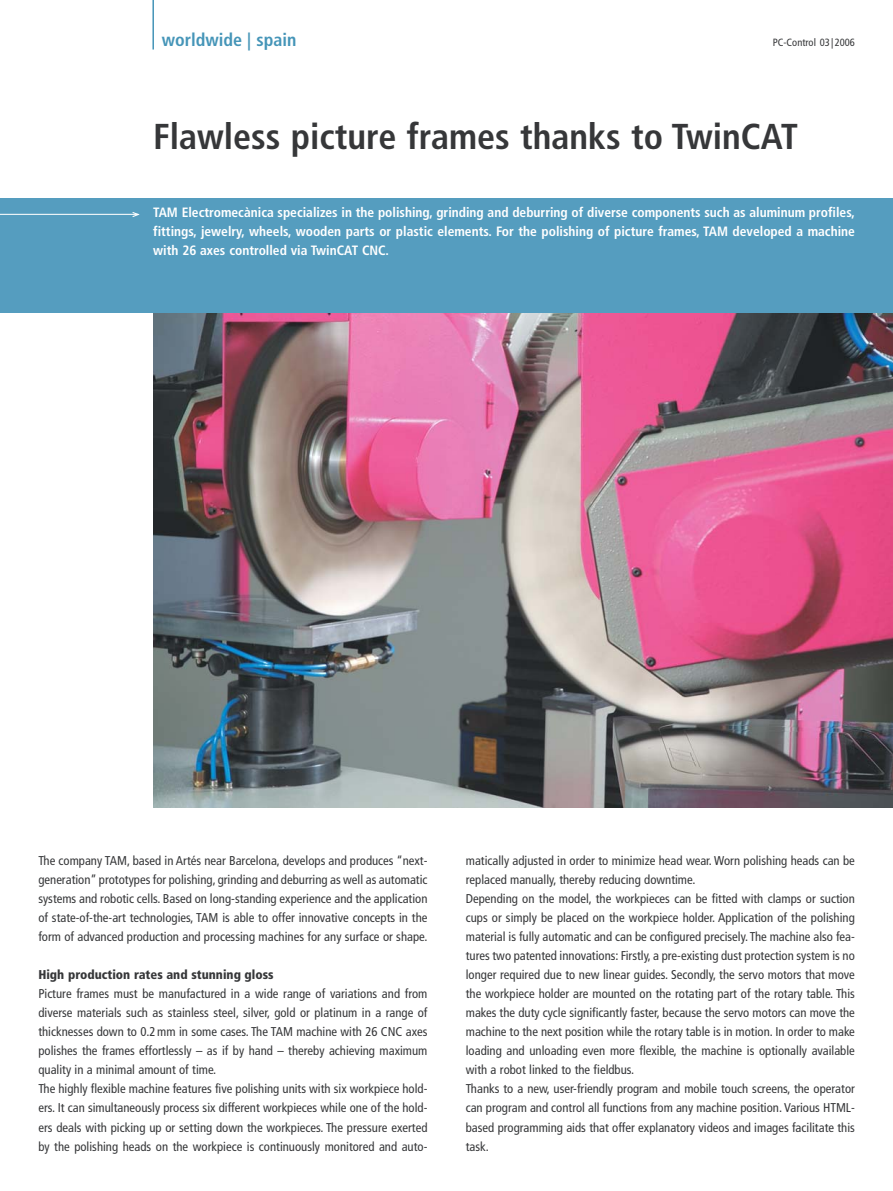
<style>
.page{position:relative;width:893px;height:1191px;background:#fff}
.page>*{position:absolute;margin:0;border:0;box-sizing:border-box;transform-origin:0 0}
.t1{font:700 condensed 36px "Frutiger";color:#363739}
.t2{font:700 condensed 18px "Frutiger";color:#4595b8}
.t3{font:700 condensed 13.5px/19px "Frutiger";color:#fff;text-align:justify}
.t4{font:condensed 12.75px/19px "Frutiger";color:#363739}
.t5{font:900 condensed 12.75px "Frutiger";color:#363739}
.t6{font:condensed 10.5px "Frutiger";color:#363739}
</style>
<div class="page">
<img style="left:0;top:0;width:893px;height:808px">
<h2 class="t2" style="left:162px;top:32px;width:136px">worldwide | spain</h2>
<p class="t6" style="left:773px;top:38px;width:84px">PC-Control 03 | 2006</p>
<h1 class="t1" style="left:153px;top:122px;width:646px">Flawless picture frames thanks to TwinCAT</h1>
<p class="t3" style="left:153px;top:204px;width:703px">TAM Electromecànica specializes in the polishing, grinding and deburring of diverse components such as aluminum profiles, fittings, jewelry, wheels, wooden parts or plastic elements. For the polishing of picture frames, TAM developed a machine with 26 axes controlled via TwinCAT CNC.</p>
<p class="t4" style="left:38px;top:852px;width:391px;text-align:justify">The company TAM, based in Artés near Barcelona, develops and produces “next&shy;generation” prototypes for polishing, grinding and deburring as well as automatic systems and robotic cells. Based on long-standing experience and the application of state-of-the-art technologies, TAM is able to offer innovative concepts in the form of advanced production and processing machines for any surface or shape.</p>
<p class="t5" style="left:38px;top:970px;width:237px">High production rates and stunning gloss</p>
<p class="t4" style="left:38px;top:985px;width:391px">Picture frames must be manufactured in a wide range of variations and from diverse materials such as stainless steel, silver, gold or platinum in a range of thicknesses down to 0.2 mm in some cases. The TAM machine with 26 CNC axes polishes the frames effortlessly – as if by hand – thereby achieving maximum quality in a minimal amount of time.<br>The highly flexible machine features five polishing units with six workpiece hold&shy;ers. It can simultaneously process six different workpieces while one of the hold&shy;ers deals with picking up or setting down the workpieces. The pressure exerted by the polishing heads on the workpiece is continuously monitored and auto-</p>
<p class="t4" style="left:466px;top:852px;width:391px">matically adjusted in order to minimize head wear. Worn polishing heads can be replaced manually, thereby reducing downtime.<br>Depending on the model, the workpieces can be fitted with clamps or suction cups or simply be placed on the workpiece holder. Application of the polishing material is fully automatic and can be configured precisely. The machine also fea&shy;tures two patented innovations: Firstly, a pre-existing dust protection system is no longer required due to new linear guides. Secondly, the servo motors that move the workpiece holder are mounted on the rotating part of the rotary table. This makes the duty cycle significantly faster, because the servo motors can move the machine to the next position while the rotary table is in motion. In order to make loading and unloading even more flexible, the machine is optionally available with a robot linked to the fieldbus.<br>Thanks to a new, user-friendly program and mobile touch screens, the operator can program and control all functions from any machine position. Various HTML&shy;based programming aids that offer explanatory videos and images facilitate this task.</p>
</div>
